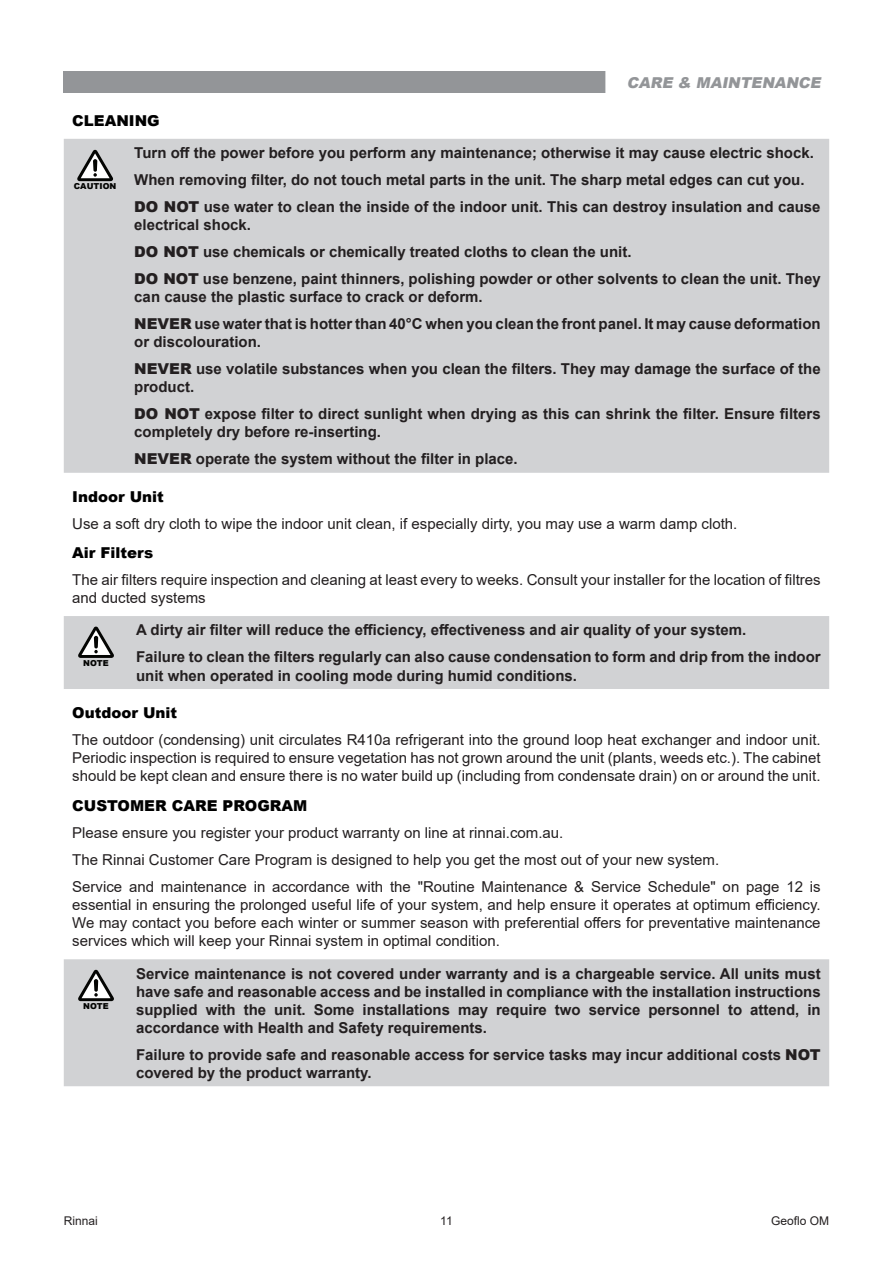
<style>
.page{position:relative;width:893px;height:1263px;background:#fff}
.page>*{position:absolute;margin:0;border:0;box-sizing:border-box;transform-origin:0 0}
.t1{font:700 15px/27px "Arial";color:#231f20}
.t2{font:15px/18px "Arial";color:#231f20}
.t3{font:900 15px "Arial";color:#000}
.t4{font:italic 900 15px "Arial";color:#939598}
.t5{font:12px "Arial";color:#231f20}
.t6{font:900 8.25px "Arial";color:#040503}
.s1{font-weight:900}
</style>
<div class="page">
<div style="left:64px;top:139px;width:765px;height:334px;background:#d1d2d4"></div>
<svg style="left:77px;top:150px;width:36px;height:31px"></svg>
<svg style="left:93px;top:159px;width:4px;height:13px"></svg>
<div style="left:64px;top:616px;width:765px;height:73px;background:#d1d2d4"></div>
<svg style="left:78px;top:626px;width:36px;height:32px"></svg>
<svg style="left:94px;top:636px;width:4px;height:12px"></svg>
<div style="left:64px;top:959px;width:765px;height:127px;background:#d1d2d4"></div>
<svg style="left:78px;top:970px;width:36px;height:31px"></svg>
<svg style="left:94px;top:979px;width:4px;height:13px"></svg>
<div style="left:64px;top:71px;width:765px;height:21px;background:#939598"></div>
<div style="left:605px;top:64px;width:237px;height:36px;background:#fff"></div>
<p class="t3" style="left:72px;top:109px;width:89px">CLEANING</p>
<p class="t4" style="left:627px;top:72px;width:199px">CARE &amp; MAINTENANCE</p>
<p class="t1" style="left:134px;top:140px;width:688px">Turn off the power before you perform any maintenance; otherwise it may cause electric shock.<br>When removing filter, do not touch metal parts in the unit. The sharp metal edges can cut you.<br><span class="s1">DO NOT</span> use water to clean the inside of the indoor unit. This can destroy insulation and cause</p>
<p class="t1" style="left:134px;top:212px;width:688px">electrical shock.<br><span class="s1">DO NOT</span> use chemicals or chemically treated cloths to clean the unit.<br><span class="s1">DO NOT</span> use benzene, paint thinners, polishing powder or other solvents to clean the unit. They</p>
<p class="t1" style="left:134px;top:284px;width:688px">can cause the plastic surface to crack or deform.<br><span class="s1">NEVER</span> use water that is hotter than 40°C when you clean the front panel. It may cause deformation</p>
<p class="t1" style="left:134px;top:329px;width:688px">or discolouration.<br><span class="s1">NEVER</span> use volatile substances when you clean the filters. They may damage the surface of the</p>
<p class="t1" style="left:134px;top:374px;width:688px">product.<br><span class="s1">DO NOT</span> expose filter to direct sunlight when drying as this can shrink the filter. Ensure filters</p>
<p class="t1" style="left:134px;top:419px;width:385px">completely dry before re-inserting.<br><span class="s1">NEVER</span> operate the system without the filter in place.</p>
<p class="t3" style="left:72px;top:485px;width:93px">Indoor Unit</p>
<p class="t2" style="left:72px;top:514px;width:667px">Use a soft dry cloth to wipe the indoor unit clean, if especially dirty, you may use a warm damp cloth.</p>
<p class="t3" style="left:72px;top:541px;width:83px">Air Filters</p>
<p class="t2" style="left:72px;top:570px;width:750px">The air filters require inspection and cleaning at least every to weeks. Consult your installer for the location of filtres and ducted systems</p>
<p class="t6" style="left:74px;top:180px;width:44px">CAUTION</p>
<p class="t1" style="left:136px;top:617px;width:686px">A dirty air filter will reduce the efficiency, effectiveness and air quality of your system.<br>Failure to clean the filters regularly can also cause condensation to form and drip from the indoor</p>
<p class="t1" style="left:136px;top:662px;width:442px">unit when operated in cooling mode during humid conditions.</p>
<p class="t3" style="left:72px;top:702px;width:106px">Outdoor Unit</p>
<p class="t2" style="left:72px;top:731px;width:750px;text-align:justify">The outdoor (condensing) unit circulates R410a refrigerant into the ground loop heat exchanger and indoor unit.<br>Periodic inspection is required to ensure vegetation has not grown around the unit (plants, weeds etc.). The cabinet should be kept clean and ensure there is no water build up (including from condensate drain) on or around the unit.</p>
<p class="t3" style="left:72px;top:795px;width:237px">CUSTOMER CARE PROGRAM</p>
<p class="t2" style="left:72px;top:819px;width:750px;line-height:27px">Please ensure you register your product warranty on line at rinnai.com.au.<br>The Rinnai Customer Care Program is designed to help you get the most out of your new system.<br>Service and maintenance in accordance with the "Routine Maintenance &amp; Service Schedule" on page 12 is</p>
<p class="t2" style="left:72px;top:896px;width:750px;text-align:justify">essential in ensuring the prolonged useful life of your system, and help ensure it operates at optimum efficiency.<br>We may contact you before each winter or summer season with preferential offers for preventative maintenance services which will keep your Rinnai system in optimal condition.</p>
<p class="t6" style="left:83px;top:657px;width:27px">NOTE</p>
<p class="t6" style="left:83px;top:1000px;width:27px">NOTE</p>
<p class="t1" style="left:136px;top:965px;width:686px;line-height:18px;text-align:justify">Service maintenance is not covered under warranty and is a chargeable service. All units must have safe and reasonable access and be installed in compliance with the installation instructions supplied with the unit. Some installations may require two service personnel to attend, in accordance with Health and Safety requirements.</p>
<p class="t1" style="left:136px;top:1046px;width:686px;line-height:18px">Failure to provide safe and reasonable access for service tasks may incur additional costs <span class="s1">NOT </span>covered by the product warranty.</p>
<p class="t5" style="left:64px;top:1212px;width:36px">Rinnai</p>
<p class="t5" style="left:440px;top:1212px;width:14px">11</p>
<p class="t5" style="left:771px;top:1212px;width:60px">Geoflo OM</p>
</div>
